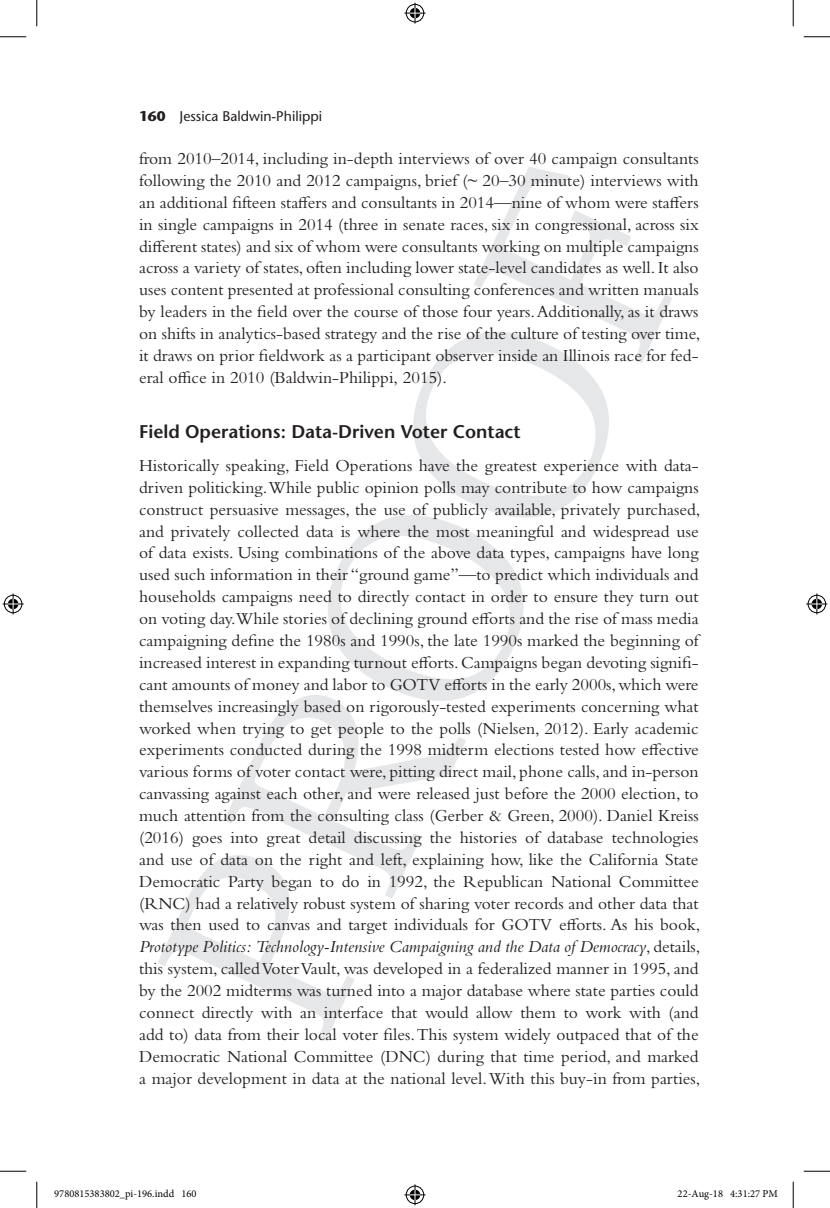
<style>
.page{position:relative;width:830px;height:1208px;background:#fff}
.page>*{position:absolute;margin:0;border:0;box-sizing:border-box;transform-origin:0 0}
.t1{font:600 18.38px "Stone Sans Std";color:#231f20}
.t2{font:17.5px/21.9px "Bembo Std";color:#231f20;text-align:justify}
.t3{font:500 14px "Stone Sans Std";color:#231f20}
.t4{font:10.5px "Minion Pro";color:#000}
.s1{font-weight:700}
.s2{font-style:italic}
</style>
<div class="page">
<svg style="left:158px;top:858px;width:196px;height:183px"></svg>
<svg style="left:224px;top:695px;width:242px;height:203px"></svg>
<svg style="left:324px;top:167px;width:348px;height:537px"></svg>
<svg style="left:0;top:36px;width:26px;height:1px"></svg>
<svg style="left:803px;top:36px;width:27px;height:1px"></svg>
<svg style="left:0;top:1170px;width:26px;height:1px"></svg>
<svg style="left:803px;top:1170px;width:27px;height:1px"></svg>
<svg style="left:36px;top:0;width:1px;height:26px"></svg>
<svg style="left:36px;top:1181px;width:1px;height:27px"></svg>
<svg style="left:792px;top:0;width:1px;height:26px"></svg>
<svg style="left:792px;top:1181px;width:1px;height:27px"></svg>
<svg style="left:404px;top:3px;width:21px;height:21px"></svg>
<svg style="left:404px;top:1184px;width:21px;height:21px"></svg>
<svg style="left:3px;top:593px;width:21px;height:21px"></svg>
<svg style="left:806px;top:593px;width:21px;height:21px"></svg>
<p class="t3" style="left:139px;top:108px;width:184px"><span class="s1">160</span> Jessica Baldwin-Philippi</p>
<p class="t2" style="left:139px;top:147px;width:562px">from 2010–2014, including in-depth interviews of over 40 campaign consultants following the 2010 and 2012 campaigns, brief (~ 20–30 minute) interviews with an additional fifteen staffers and consultants in 2014—nine of whom were staffers in single campaigns in 2014 (three in senate races, six in congressional, across six different states) and six of whom were consultants working on multiple campaigns across a variety of states, often including lower state-level candidates as well. It also uses content presented at professional consulting conferences and written manuals by leaders in the field over the course of those four years. Additionally, as it draws on shifts in analytics-based strategy and the rise of the culture of testing over time, it draws on prior fieldwork as a participant observer inside an Illinois race for fed&shy;eral office in 2010 (Baldwin-Philippi, 2015).</p>
<p class="t1" style="left:139px;top:420px;width:383px">Field Operations: Data-Driven Voter Contact</p>
<p class="t2" style="left:139px;top:454px;width:563px">Historically speaking, Field Operations have the greatest experience with data&shy;driven politicking. While public opinion polls may contribute to how campaigns construct persuasive messages, the use of publicly available, privately purchased, and privately collected data is where the most meaningful and widespread use of data exists. Using combinations of the above data types, campaigns have long used such information in their “ground game”—to predict which individuals and households campaigns need to directly contact in order to ensure they turn out on voting day.While stories of declining ground efforts and the rise of mass media campaigning define the 1980s and 1990s, the late 1990s marked the beginning of increased interest in expanding turnout efforts. Campaigns began devoting signifi&shy;cant amounts of money and labor to GOTV efforts in the early 2000s, which were themselves increasingly based on rigorously-tested experiments concerning what worked when trying to get people to the polls (Nielsen, 2012). Early academic experiments conducted during the 1998 midterm elections tested how effective various forms of voter contact were, pitting direct mail, phone calls, and in-person canvassing against each other, and were released just before the 2000 election, to much attention from the consulting class (Gerber &amp; Green, 2000). Daniel Kreiss (2016) goes into great detail discussing the histories of database technologies and use of data on the right and left, explaining how, like the California State Democratic Party began to do in 1992, the Republican National Committee (RNC) had a relatively robust system of sharing voter records and other data that was then used to canvas and target individuals for GOTV efforts. As his book, <span class="s2">Prototype Politics: Technology-Intensive Campaigning and the Data of Democracy</span>, details, this system, called Voter Vault, was developed in a federalized manner in 1995, and by the 2002 midterms was turned into a major database where state parties could connect directly with an interface that would allow them to work with (and add to) data from their local voter files. This system widely outpaced that of the Democratic National Committee (DNC) during that time period, and marked a major development in data at the national level. With this buy-in from parties,</p>
<p class="t4" style="left:54px;top:1187px;width:144px">9780815383802_pi-196.indd 160</p>
<p class="t4" style="left:677px;top:1187px;width:102px">22-Aug-18 4:31:27 PM</p>
</div>
